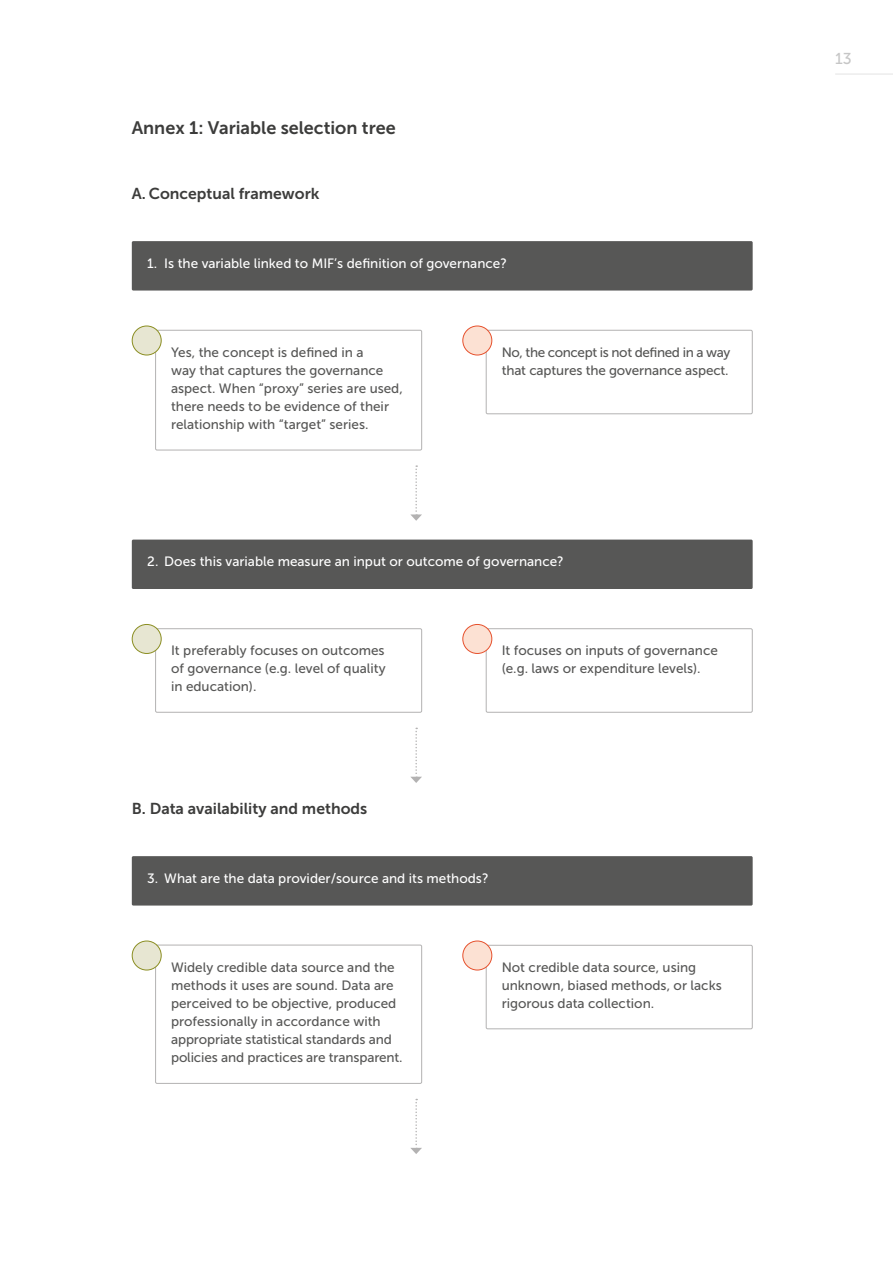
<style>
.page{position:relative;width:893px;height:1263px;background:#fff}
.page>*{position:absolute;margin:0;border:0;box-sizing:border-box;transform-origin:0 0}
.t1{font:18px "Museo Sans 700";color:#3c3c3b}
.t2{font:15.75px "Museo Sans 700";color:#3c3c3b}
.t3{font:15.75px "Museo Sans 500";color:#c6c6c6}
.t4{font:13.5px/18px "Museo Sans 500";color:#575756}
.t5{font:13.5px "Museo Sans 500";color:#fff}
</style>
<div class="page">
<hr style="left:835px;top:74px;width:58px;height:1px;background:#e3e3e3">
<div style="left:132px;top:241px;width:621px;height:50px;background:#575756"></div>
<div style="left:155px;top:330px;width:267px;height:120px;border:1px solid #b3b2b2"></div>
<div style="left:132px;top:326px;width:29px;height:29px;background:#e7e6d2;border-radius:50%"></div>
<div style="left:132px;top:326px;width:30px;height:29px;border:1px solid #8b8e22;border-radius:50%"></div>
<div style="left:486px;top:330px;width:267px;height:84px;border:1px solid #b3b2b2"></div>
<div style="left:463px;top:326px;width:29px;height:29px;background:#fce1d3;border-radius:50%"></div>
<div style="left:462px;top:326px;width:30px;height:29px;border:1px solid #e6512d;border-radius:50%"></div>
<svg style="left:410px;top:465px;width:12px;height:56px"></svg>
<div style="left:132px;top:540px;width:621px;height:49px;background:#575756"></div>
<div style="left:155px;top:628px;width:267px;height:85px;border:1px solid #b3b2b2"></div>
<div style="left:132px;top:624px;width:29px;height:29px;background:#e7e6d2;border-radius:50%"></div>
<div style="left:132px;top:624px;width:30px;height:30px;border:1px solid #8b8e22;border-radius:50%"></div>
<div style="left:486px;top:628px;width:267px;height:85px;border:1px solid #b3b2b2"></div>
<div style="left:463px;top:624px;width:29px;height:29px;background:#fce1d3;border-radius:50%"></div>
<div style="left:462px;top:624px;width:30px;height:30px;border:1px solid #e6512d;border-radius:50%"></div>
<svg style="left:410px;top:728px;width:12px;height:55px"></svg>
<div style="left:132px;top:856px;width:621px;height:49px;background:#575756"></div>
<div style="left:155px;top:945px;width:267px;height:139px;border:1px solid #b3b2b2"></div>
<div style="left:132px;top:941px;width:29px;height:29px;background:#e7e6d2;border-radius:50%"></div>
<div style="left:132px;top:941px;width:30px;height:29px;border:1px solid #8b8e22;border-radius:50%"></div>
<div style="left:486px;top:945px;width:267px;height:84px;border:1px solid #b3b2b2"></div>
<div style="left:463px;top:941px;width:29px;height:29px;background:#fce1d3;border-radius:50%"></div>
<div style="left:462px;top:941px;width:30px;height:29px;border:1px solid #e6512d;border-radius:50%"></div>
<svg style="left:410px;top:1099px;width:12px;height:55px"></svg>
<h1 class="t1" style="left:132px;top:117px;width:265px">Annex 1: Variable selection tree</h1>
<p class="t2" style="left:132px;top:184px;width:189px">A. Conceptual framework</p>
<p class="t5" style="left:147px;top:255px;width:361px">1. Is the variable linked to MIF’s definition of governance?</p>
<p class="t4" style="left:171px;top:343px;width:233px">Yes, the concept is defined in a<br>way that captures the governance aspect. When “proxy” series are used, there needs to be evidence of their relationship with “target” series.</p>
<p class="t4" style="left:502px;top:343px;width:230px">No, the concept is not defined in a way that captures the governance aspect.</p>
<p class="t5" style="left:147px;top:554px;width:418px">2. Does this variable measure an input or outcome of governance?</p>
<p class="t4" style="left:171px;top:641px;width:216px;text-align:justify">It preferably focuses on outcomes of governance (e.g. level of quality in education).</p>
<p class="t4" style="left:502px;top:641px;width:218px">It focuses on inputs of governance (e.g. laws or expenditure levels).</p>
<p class="t2" style="left:132px;top:799px;width:237px">B. Data availability and methods</p>
<p class="t5" style="left:147px;top:870px;width:343px">3. What are the data provider/source and its methods?</p>
<p class="t4" style="left:171px;top:958px;width:233px">Widely credible data source and the methods it uses are sound. Data are perceived to be objective, produced professionally in accordance with appropriate statistical standards and policies and practices are transparent.</p>
<p class="t4" style="left:502px;top:958px;width:222px">Not credible data source, using unknown, biased methods, or lacks rigorous data collection.</p>
<p class="t3" style="left:835px;top:50px;width:18px">13</p>
</div>
